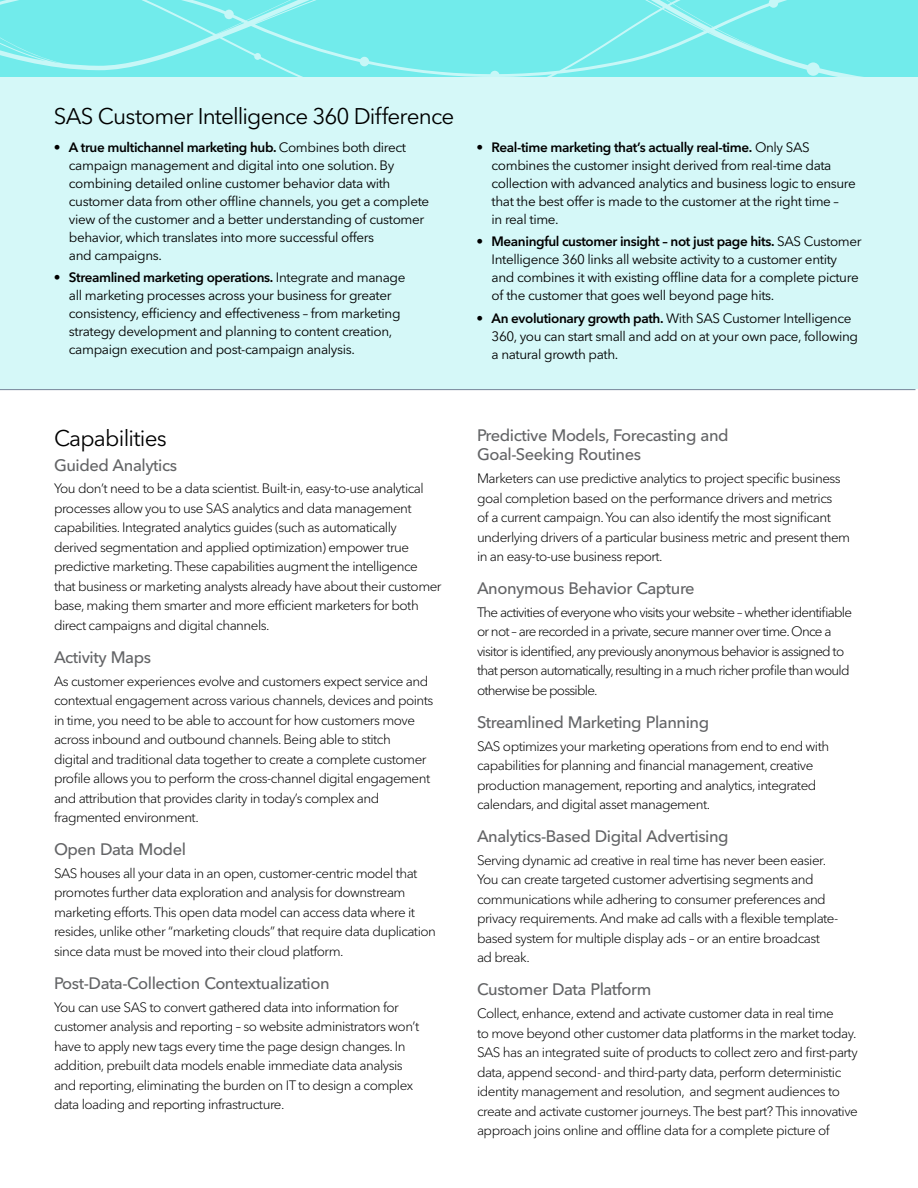
<style>
.page{position:relative;width:918px;height:1188px;background:#fff}
.page>*{position:absolute;margin:0;border:0;box-sizing:border-box;transform-origin:0 0}
.Challenges_Box_Headl{font:22.5px "Avenir Next W1 G";letter-spacing:-.04em;color:#000}
.Subhead-1{font:22.5px "Avenir Next W1 G";letter-spacing:-.035em;color:#000}
.Subhead-2{font:500 16.5px/19.5px "Avenir Next W1 G";letter-spacing:-.03em;color:#636466}
.Body{font:300 13.5px/19.5px "Avenir Next W1 G";letter-spacing:-.04em;color:#000}
.t1{font:13.5px/18px "Avenir Next W1 G";letter-spacing:-.025em;color:#000}
.Body-2{font:300 13.5px/19.5px "Avenir Next W1 G";letter-spacing:-.06em;color:#000}
.s1{font-weight:600}
</style>
<div class="page">
<div style="left:0;top:77px;width:918px;height:312px;background:#d5f8f8"></div>
<svg style="left:0;top:0;width:918px;height:76px;background:#77ebeb"></svg>
<hr style="left:0;top:389px;width:915px;height:1px;background:#718498">
<h2 class="Challenges_Box_Headl" style="left:54px;top:103px;width:402px">SAS Customer Intelligence 360 Difference</h2>
<p class="t1" style="left:69px;top:138px;width:362px;text-indent:-15px"><span class="s1">• A true multichannel marketing hub.</span> Combines both direct campaign management and digital into one solution. By combining detailed online customer behavior data with customer data from other offline channels, you get a complete view of the customer and a better understanding of customer behavior, which translates into more successful offers<br>and campaigns.</p>
<p class="t1" style="left:69px;top:269px;width:338px;text-indent:-15px"><span class="s1">• Streamlined marketing operations.</span> Integrate and manage all marketing processes across your business for greater consistency, efficiency and effectiveness – from marketing strategy development and planning to content creation, campaign execution and post-campaign analysis.</p>
<p class="t1" style="left:492px;top:138px;width:366px;text-indent:-15px"><span class="s1">• Real-time marketing that’s actually real-time.</span> Only SAS combines the customer insight derived from real-time data collection with advanced analytics and business logic to ensure that the best offer is made to the customer at the right time –<br>in real time.</p>
<p class="t1" style="left:492px;top:233px;width:372px;text-indent:-15px"><span class="s1">• Meaningful customer insight – not just page hits.</span> SAS Customer Intelligence 360 links all website activity to a customer entity and combines it with existing offline data for a complete picture of the customer that goes well beyond page hits.</p>
<p class="t1" style="left:492px;top:309px;width:368px;text-indent:-15px"><span class="s1">• An evolutionary growth path.</span> With SAS Customer Intelligence<br>360, you can start small and add on at your own pace, following a natural growth path.</p>
<h2 class="Subhead-1" style="left:54px;top:424px;width:114px">Capabilities</h2>
<h3 class="Subhead-2" style="left:54px;top:455px;width:125px">Guided Analytics</h3>
<p class="Body" style="left:54px;top:479px;width:389px">You don’t need to be a data scientist. Built-in, easy-to-use analytical processes allow you to use SAS analytics and data management capabilities. Integrated analytics guides (such as automatically derived segmentation and applied optimization) empower true predictive marketing. These capabilities augment the intelligence that business or marketing analysts already have about their customer base, making them smarter and more efficient marketers for both direct campaigns and digital channels.</p>
<h3 class="Subhead-2" style="left:54px;top:647px;width:99px">Activity Maps</h3>
<p class="Body" style="left:54px;top:671px;width:381px">As customer experiences evolve and customers expect service and contextual engagement across various channels, devices and points in time, you need to be able to account for how customers move across inbound and outbound channels. Being able to stitch<br>digital and traditional data together to create a complete customer profile allows you to perform the cross-channel digital engagement and attribution that provides clarity in today’s complex and fragmented environment.</p>
<h3 class="Subhead-2" style="left:54px;top:839px;width:133px">Open Data Model</h3>
<p class="Body" style="left:54px;top:863px;width:384px">SAS houses all your data in an open, customer-centric model that promotes further data exploration and analysis for downstream marketing efforts. This open data model can access data where it resides, unlike other “marketing clouds” that require data duplication since data must be moved into their cloud platform.</p>
<h3 class="Subhead-2" style="left:54px;top:973px;width:277px">Post-Data-Collection Contextualization</h3>
<p class="Body" style="left:54px;top:997px;width:367px">You can use SAS to convert gathered data into information for customer analysis and reporting – so website administrators won’t have to apply new tags every time the page design changes. In addition, prebuilt data models enable immediate data analysis and reporting, eliminating the burden on IT to design a complex data loading and reporting infrastructure.</p>
<h3 class="Subhead-2" style="left:477px;top:425px;width:253px">Predictive Models, Forecasting and<br>Goal-Seeking Routines</h3>
<p class="Body" style="left:477px;top:469px;width:375px">Marketers can use predictive analytics to project specific business goal completion based on the performance drivers and metrics<br>of a current campaign. You can also identify the most significant underlying drivers of a particular business metric and present them in an easy-to-use business report.</p>
<h3 class="Subhead-2" style="left:477px;top:579px;width:219px">Anonymous Behavior Capture</h3>
<p class="Body-2" style="left:477px;top:602px;width:377px">The activities of everyone who visits your website – whether identifiable or not – are recorded in a private, secure manner over time. Once a visitor is identified, any previously anonymous behavior is assigned to that person automatically, resulting in a much richer profile than would otherwise be possible.</p>
<h3 class="Subhead-2" style="left:477px;top:712px;width:234px">Streamlined Marketing Planning</h3>
<p class="Body" style="left:477px;top:736px;width:354px">SAS optimizes your marketing operations from end to end with capabilities for planning and financial management, creative production management, reporting and analytics, integrated calendars, and digital asset management.</p>
<h3 class="Subhead-2" style="left:477px;top:827px;width:253px">Analytics-Based Digital Advertising</h3>
<p class="Body" style="left:477px;top:850px;width:363px">Serving dynamic ad creative in real time has never been easier.<br>You can create targeted customer advertising segments and communications while adhering to consumer preferences and privacy requirements. And make ad calls with a flexible template&shy;based system for multiple display ads – or an entire broadcast ad break.</p>
<h3 class="Subhead-2" style="left:477px;top:980px;width:176px">Customer Data Platform</h3>
<p class="Body" style="left:477px;top:1004px;width:382px">Collect, enhance, extend and activate customer data in real time<br>to move beyond other customer data platforms in the market today.<br>SAS has an integrated suite of products to collect zero and first-party data, append second- and third-party data, perform deterministic identity management and resolution, and segment audiences to create and activate customer journeys. The best part? This innovative approach joins online and offline data for a complete picture of</p>
</div>
